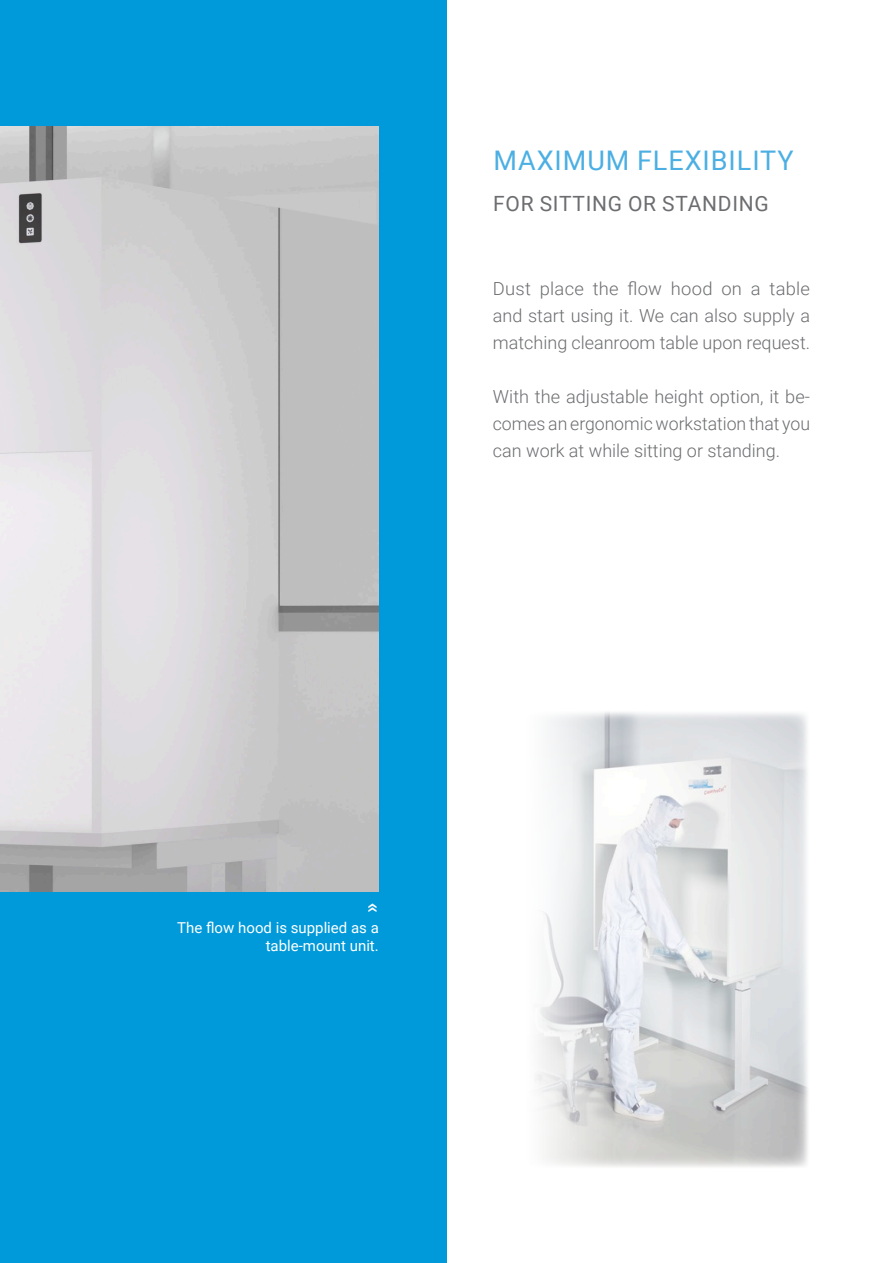
<style>
.page{position:relative;width:893px;height:1263px;background:#fff}
.page>*{position:absolute;margin:0;border:0;box-sizing:border-box;transform-origin:0 0}
.t1{font:27px "Roboto";letter-spacing:.035em;color:#4bafe3}
.t2{font:21px "Roboto";letter-spacing:.035em;color:#6c6d70}
.t3{font:300 18px/27px "Roboto";color:#6c6d70;text-align:justify}
.t4{font:15px/18px "Roboto";color:#fff;text-align:right}
</style>
<div class="page">
<div style="left:0;top:0;width:446px;height:1263px;background:#0099da"></div>
<img style="left:535px;top:712px;width:273px;height:455px">
<img style="left:0;top:127px;width:379px;height:765px">
<h1 class="t1" style="left:493px;top:141px;width:302px">MAXIMUM FLEXIBILITY</h1>
<p class="t2" style="left:493px;top:189px;width:277px">FOR SITTING OR STANDING</p>
<p class="t3" style="left:493px;top:275px;width:319px">Dust place the flow hood on a table and start using it. We can also supply a matching cleanroom table upon request.</p>
<p class="t3" style="left:493px;top:383px;width:319px">With the adjustable height option, it be&shy;comes an ergonomic workstation that you can work at while sitting or standing.</p>
<p class="t4" style="left:177px;top:918px;width:203px">The flow hood is supplied as a table-mount unit.</p>
</div>
